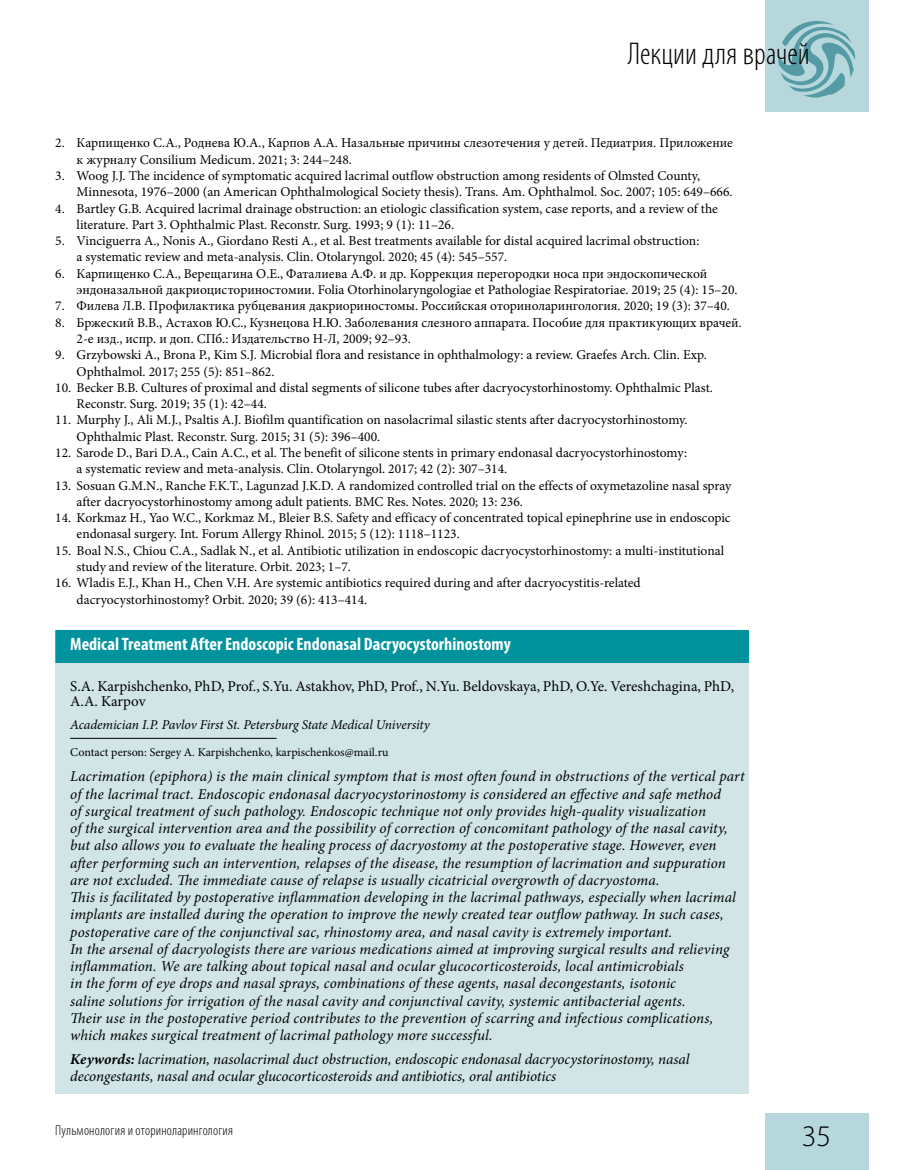
<style>
.page{position:relative;width:915px;height:1170px;background:#fff}
.page>*{position:absolute;margin:0;border:0;box-sizing:border-box;transform-origin:0 0}
.t1{font:300 condensed 31.5px "Myriad Pro";color:#000}
.t2{font:300 30px "Myriad Pro";color:#000}
.t3{font:700 condensed 18px "Myriad Pro";color:#fff}
.t4{font:italic 15px/17.2px "Minion Pro";letter-spacing:.005em;color:#000}
.t5{font:15px/15px "Minion Pro";letter-spacing:-.005em;color:#000}
.t6{font:300 condensed 14.25px "Myriad Pro";letter-spacing:.015em;color:#000}
.t7{font:13.5px/16.4px "Minion Pro";color:#000}
.t8{font:italic 13.5px "Minion Pro";letter-spacing:-.01em;color:#000}
.t9{font:12px "Minion Pro";letter-spacing:-.005em;color:#000}
.s1{font-weight:700}
</style>
<div class="page">
<div style="left:764px;top:0;width:103px;height:111px;background:#b6d7db"></div>
<div style="left:764px;top:1113px;width:103px;height:56px;background:#b6d7db"></div>
<svg style="left:778px;top:21px;width:76px;height:77px"></svg>
<div style="left:55px;top:630px;width:693px;height:463px;background:#d1e5e7"></div>
<div style="left:55px;top:630px;width:693px;height:33px;background:#00939e"></div>
<hr style="left:70px;top:738px;width:206px;height:1px;background:#000">
<h1 class="t1" style="left:627px;top:35px;width:183px">Лекции для врачей</h1>
<p class="t7" style="left:77px;top:135px;width:657px;text-indent:-21px">2. Карпищенко С.А., Роднева Ю.А., Карпов А.А. Назальные причины слезотечения у детей. Педиатрия. Приложение к журналу Consilium Medicum. 2021; 3: 244–248.</p>
<p class="t7" style="left:77px;top:167px;width:657px;text-indent:-21px">3. Woog J.J. The incidence of symptomatic acquired lacrimal outflow obstruction among residents of Olmsted County,<br>Minnesota, 1976–2000 (an American Ophthalmological Society thesis). Trans. Am. Ophthalmol. Soc. 2007; 105: 649–666.</p>
<p class="t7" style="left:77px;top:200px;width:642px;text-indent:-21px">4. Bartley G.B. Acquired lacrimal drainage obstruction: an etiologic classification system, case reports, and a review of the literature. Part 3. Ophthalmic Plast. Reconstr. Surg. 1993; 9 (1): 11–26.</p>
<p class="t7" style="left:77px;top:233px;width:624px;text-indent:-21px">5. Vinciguerra A., Nonis A., Giordano Resti A., et al. Best treatments available for distal acquired lacrimal obstruction: a systematic review and meta-analysis. Clin. Otolaryngol. 2020; 45 (4): 545–557.</p>
<p class="t7" style="left:77px;top:265px;width:662px;text-indent:-21px">6. Карпищенко С.А., Верещагина О.Е., Фаталиева А.Ф. и др. Коррекция перегородки носа при эндоскопической эндоназальной дакриоцисториностомии. Folia Otorhinolaryngologiae et Pathologiae Respiratoriae. 2019; 25 (4): 15–20.</p>
<p class="t7" style="left:55px;top:298px;width:676px">7. Филева Л.В. Профилактика рубцевания дакриориностомы. Российская оториноларингология. 2020; 19 (3): 37–40.</p>
<p class="t7" style="left:77px;top:314px;width:666px;text-indent:-21px">8. Бржеский В.В., Астахов Ю.С., Кузнецова Н.Ю. Заболевания слезного аппарата. Пособие для практикующих врачей.<br>2-е изд., испр. и доп. СПб.: Издательство Н-Л, 2009; 92–93.</p>
<p class="t7" style="left:77px;top:347px;width:631px;text-indent:-21px">9. Grzybowski A., Brona P., Kim S.J. Microbial flora and resistance in ophthalmology: a review. Graefes Arch. Clin. Exp.<br>Ophthalmol. 2017; 255 (5): 851–862.</p>
<p class="t7" style="left:77px;top:379px;width:637px;text-indent:-21px">10. Becker B.B. Cultures of proximal and distal segments of silicone tubes after dacryocystorhinostomy. Ophthalmic Plast.<br>Reconstr. Surg. 2019; 35 (1): 42–44.</p>
<p class="t7" style="left:77px;top:412px;width:612px;text-indent:-21px">11. Murphy J., Ali M.J., Psaltis A.J. Biofilm quantification on nasolacrimal silastic stents after dacryocystorhinostomy.<br>Ophthalmic Plast. Reconstr. Surg. 2015; 31 (5): 396–400.</p>
<p class="t7" style="left:77px;top:444px;width:611px;text-indent:-21px">12. Sarode D., Bari D.A., Cain A.C., et al. The benefit of silicone stents in primary endonasal dacryocystorhinostomy: a systematic review and meta-analysis. Clin. Otolaryngol. 2017; 42 (2): 307–314.</p>
<p class="t7" style="left:77px;top:477px;width:656px;text-indent:-21px">13. Sosuan G.M.N., Ranche F.K.T., Lagunzad J.K.D. A randomized controlled trial on the effects of oxymetazoline nasal spray after dacryocystorhinostomy among adult patients. BMC Res. Notes. 2020; 13: 236.</p>
<p class="t7" style="left:77px;top:509px;width:655px;text-indent:-21px">14. Korkmaz H., Yao W.C., Korkmaz M., Bleier B.S. Safety and efficacy of concentrated topical epinephrine use in endoscopic endonasal surgery. Int. Forum Allergy Rhinol. 2015; 5 (12): 1118–1123.</p>
<p class="t7" style="left:77px;top:542px;width:648px;text-indent:-21px">15. Boal N.S., Chiou C.A., Sadlak N., et al. Antibiotic utilization in endoscopic dacryocystorhinostomy: a multi-institutional study and review of the literature. Orbit. 2023; 1–7.</p>
<p class="t7" style="left:77px;top:575px;width:565px;text-indent:-21px">16. Wladis E.J., Khan H., Chen V.H. Are systemic antibiotics required during and after dacryocystitis-related dacryocystorhinostomy? Orbit. 2020; 39 (6): 413–414.</p>
<h3 class="t3" style="left:70px;top:633px;width:442px">Medical Treatment After Endoscopic Endonasal Dacryocystorhinostomy</h3>
<p class="t5" style="left:70px;top:678px;width:665px">S.A. Karpishchenko, PhD, Prof., S.Yu. Astakhov, PhD, Prof., N.Yu. Beldovskaya, PhD, O.Ye. Vereshchagina, PhD,<br>A.A. Karpov</p>
<p class="t8" style="left:70px;top:715px;width:361px">Academician I.P. Pavlov First St. Petersburg State Medical University</p>
<p class="t9" style="left:70px;top:743px;width:320px">Contact person: Sergey A. Karpishchenko, karpischenkos@mail.ru</p>
<p class="t4" style="left:70px;top:767px;width:675px">Lacrimation (epiphora) is the main clinical symptom that is most often found in obstructions of the vertical part of the lacrimal tract. Endoscopic endonasal dacryocystorinostomy is considered an effective and safe method<br>of surgical treatment of such pathology. Endoscopic technique not only provides high-quality visualization<br>of the surgical intervention area and the possibility of correction of concomitant pathology of the nasal cavity, but also allows you to evaluate the healing process of dacryostomy at the postoperative stage. However, even after performing such an intervention, relapses of the disease, the resumption of lacrimation and suppuration are not excluded. The immediate cause of relapse is usually cicatricial overgrowth of dacryostoma.<br>This is facilitated by postoperative inflammation developing in the lacrimal pathways, especially when lacrimal implants are installed during the operation to improve the newly created tear outflow pathway. In such cases, postoperative care of the conjunctival sac, rhinostomy area, and nasal cavity is extremely important.<br>In the arsenal of dacryologists there are various medications aimed at improving surgical results and relieving inflammation. We are talking about topical nasal and ocular glucocorticosteroids, local antimicrobials<br>in the form of eye drops and nasal sprays, combinations of these agents, nasal decongestants, isotonic<br>saline solutions for irrigation of the nasal cavity and conjunctival cavity, systemic antibacterial agents.<br>Their use in the postoperative period contributes to the prevention of scarring and infectious complications, which makes surgical treatment of lacrimal pathology more successful.</p>
<p class="t4" style="left:70px;top:1050px;width:620px"><span class="s1">Keywords:</span> lacrimation, nasolacrimal duct obstruction, endoscopic endonasal dacryocystorinostomy, nasal decongestants, nasal and ocular glucocorticosteroids and antibiotics, oral antibiotics</p>
<p class="t6" style="left:55px;top:1121px;width:179px">Пульмонология и оториноларингология</p>
<h2 class="t2" style="left:801px;top:1119px;width:31px">35</h2>
</div>
